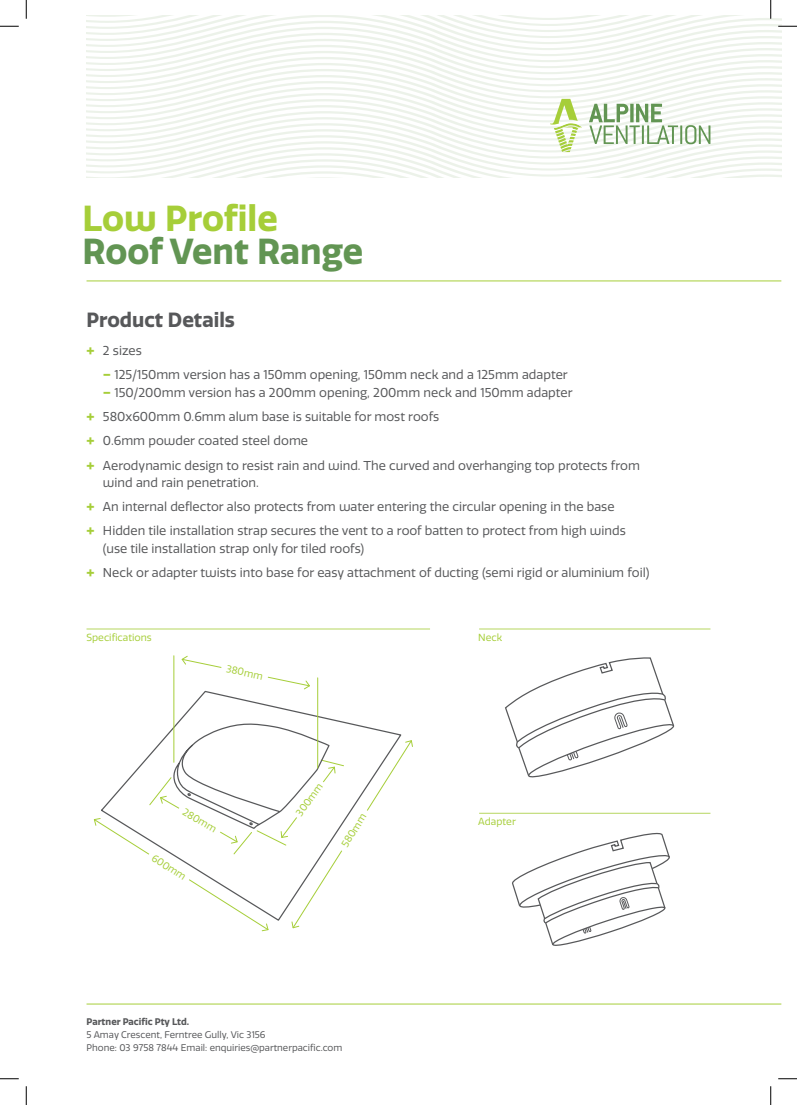
<style>
.page{position:relative;width:797px;height:1105px;background:#fff}
.page>*{position:absolute;margin:0;border:0;box-sizing:border-box;transform-origin:0 0}
.t1{font:700 35.25px "Quatro";color:#629553}
.t2{font:700 35.25px "Quatro";color:#a6ce39}
.t3{font:700 20px "Quatro";color:#57585a}
.t4{font:12.5px/24.1px "Quatro";color:#57585a}
.t5{font:10px "Quatro";color:#a6ce39}
.t6{font:9.38px/13px "Quatro";color:#57585a}
.t7{font:700 9.38px "Quatro";color:#57585a}
.s1{font-weight:700;font-size:15px;color:#a6ce39}
</style>
<div class="page">
<hr style="left:86px;top:280px;width:695px;height:1px;background:#a6ce39">
<svg style="left:162px;top:690px;width:240px;height:50px"></svg>
<hr style="left:317px;top:678px;width:1px;height:90px;background:#a6ce39">
<hr style="left:173px;top:656px;width:1px;height:106px;background:#a6ce39">
<svg style="left:181px;top:655px;width:129px;height:35px"></svg>
<svg style="left:93px;top:740px;width:320px;height:191px"></svg>
<svg style="left:512px;top:832px;width:158px;height:114px"></svg>
<hr style="left:479px;top:813px;width:231px;height:1px;background:#b6d65f">
<svg style="left:505px;top:657px;width:170px;height:121px"></svg>
<hr style="left:479px;top:629px;width:231px;height:1px;background:#b6d65f">
<hr style="left:86px;top:629px;width:344px;height:1px;background:#b6d65f">
<hr style="left:86px;top:1003px;width:695px;height:1px;background:#a6ce39">
<svg style="left:0;top:25px;width:19px;height:2px"></svg>
<svg style="left:0;top:1078px;width:19px;height:1px"></svg>
<svg style="left:778px;top:1078px;width:19px;height:1px"></svg>
<svg style="left:25px;top:0;width:2px;height:19px"></svg>
<svg style="left:25px;top:1086px;width:2px;height:19px"></svg>
<svg style="left:86px;top:0;width:711px;height:177px"></svg>
<svg style="left:770px;top:1086px;width:1px;height:19px"></svg>
<h1 class="t2" style="left:83px;top:197px;width:197px">Low Profile</h1>
<h1 class="t1" style="left:83px;top:230px;width:282px">Roof Vent Range</h1>
<h2 class="t3" style="left:86px;top:308px;width:150px">Product Details</h2>
<p class="t4" style="left:86px;top:338px;width:57px"><span class="s1">+</span> 2 sizes</p>
<p class="t4" style="left:103px;top:362px;width:466px"><span class="s1">-</span> 125/150mm version has a 150mm opening, 150mm neck and a 125mm adapter</p>
<p class="t4" style="left:86px;top:381px;width:555px;text-indent:16px"><span class="s1">-</span> 150/200mm version has a 200mm opening, 200mm neck and 150mm adapter<br><span class="s1">+</span> 580x600mm 0.6mm alum base is suitable for most roofs<br><span class="s1">+</span> 0.6mm powder coated steel dome<br><span class="s1">+</span> Aerodynamic design to resist rain and wind. The curved and overhanging top protects from</p>
<p class="t4" style="left:86px;top:471px;width:541px;text-indent:16px">wind and rain penetration.<br><span class="s1">+</span> An internal deflector also protects from water entering the circular opening in the base<br><span class="s1">+</span> Hidden tile installation strap secures the vent to a roof batten to protect from high winds</p>
<p class="t4" style="left:86px;top:536px;width:564px;text-indent:16px">(use tile installation strap only for tiled roofs)<br><span class="s1">+</span> Neck or adapter twists into base for easy attachment of ducting (semi rigid or aluminium foil)</p>
<p class="t5" style="left:86px;top:632px;width:67px">Specifications</p>
<p class="t5" style="left:478px;top:631px;width:26px">Neck</p>
<p class="t5" style="left:228px;top:663px;width:39px;rotate:12deg">380mm</p>
<p class="t5" style="left:186px;top:806px;width:39px;rotate:30deg">280mm</p>
<p class="t5" style="left:156px;top:852px;width:40px;rotate:33deg">600mm</p>
<p class="t5" style="left:294px;top:811px;width:39px;rotate:-54deg">300mm</p>
<p class="t5" style="left:339px;top:843px;width:39px;rotate:-58deg">580mm</p>
<p class="t7" style="left:86px;top:1016px;width:104px">Partner Pacific Pty Ltd.</p>
<p class="t6" style="left:86px;top:1028px;width:257px">5 Amay Crescent, Ferntree Gully, Vic 3156<br>Phone: 03 9758 7844 Email: enquiries@partnerpacific.com</p>
<p class="t5" style="left:478px;top:815px;width:39px">Adapter</p>
</div>
